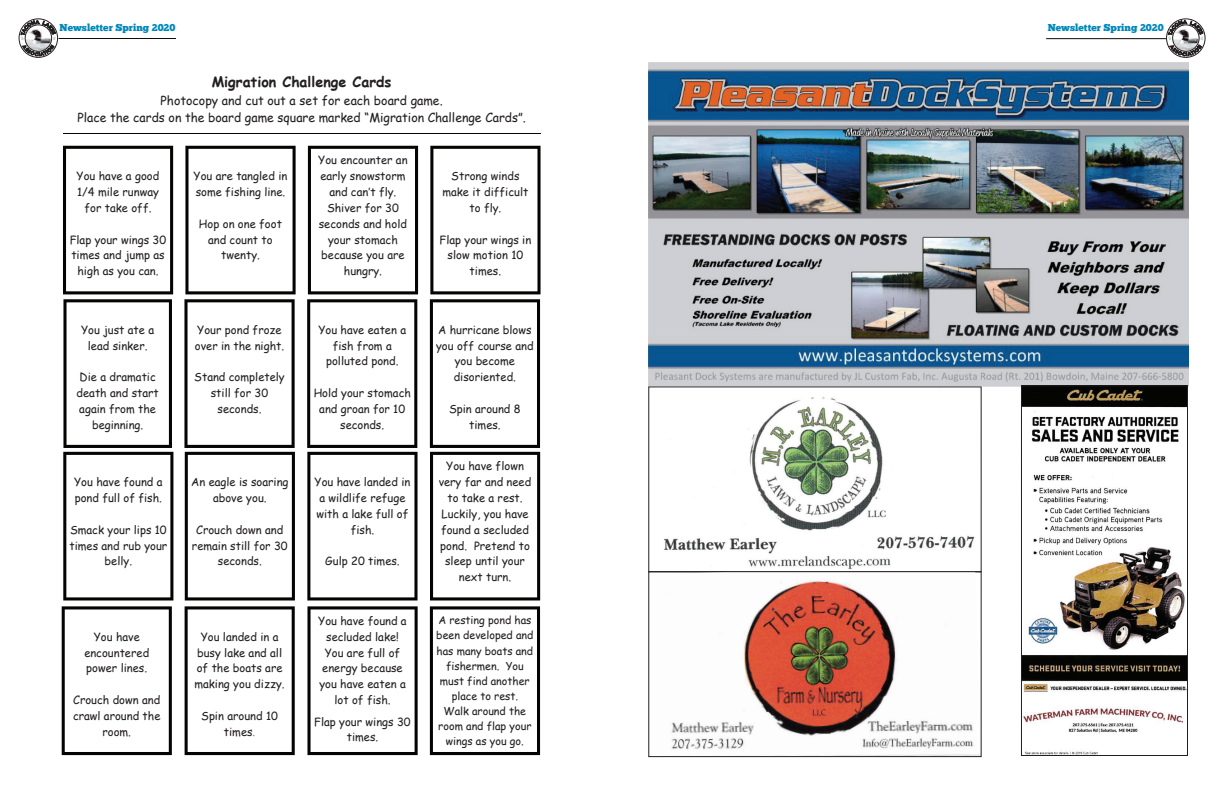
<style>
.page{position:relative;width:1224px;height:792px;background:#fff}
.page>*{position:absolute;margin:0;border:0;box-sizing:border-box;transform-origin:0 0}
.t1{font:700 14.4px "Comic Sans MS";color:#231f20}
.t2{font:12.4px/17.3px "Comic Sans MS";color:#231f20;text-align:center}
.t3{font:11.3px/15.8px "Comic Sans MS";color:#231f20;text-align:center}
.t4{font:10.8px/15.1px "Comic Sans MS";color:#231f20;text-align:center}
.t5{font:10px "Chunk Five";letter-spacing:.005em;color:#0088ba}
.s1{font-family:"Times New Roman"}
</style>
<div class="page">
<div style="left:19px;top:19px;width:39px;height:39px;border:1px solid #231f20;border-radius:50%"></div>
<hr style="left:59px;top:38px;width:117px;height:1px;background:#0c0c09">
<div style="left:1166px;top:19px;width:39px;height:39px;border:1px solid #231f20;border-radius:50%"></div>
<hr style="left:1046px;top:38px;width:120px;height:1px;background:#0c0c09">
<img style="left:648px;top:62px;width:540px;height:325px">
<hr style="left:63px;top:133px;width:477px;height:1px;background:#040503">
<svg style="left:184px;top:146px;width:112px;height:609px"></svg>
<svg style="left:62px;top:146px;width:111px;height:609px"></svg>
<svg style="left:307px;top:146px;width:111px;height:609px"></svg>
<svg style="left:430px;top:146px;width:111px;height:609px"></svg>
<img style="left:664px;top:397px;width:316px;height:358px">
<div style="left:648px;top:571px;width:334px;height:186px;border:1px solid #231f20"></div>
<img style="left:1023px;top:387px;width:163px;height:367px">
<div style="left:1021px;top:385px;width:167px;height:371px;border:1px solid #231f20"></div>
<svg style="left:20px;top:20px;width:36px;height:36px"></svg>
<svg style="left:1168px;top:20px;width:36px;height:36px"></svg>
<p class="t5" style="left:60px;top:21px;width:117px">Newsletter Spring 2020</p>
<p class="t5" style="left:1048px;top:22px;width:117px">Newsletter Spring 2020</p>
<p class="t1" style="left:212px;top:71px;width:181px">Migration Challenge Cards</p>
<p class="t2" style="left:77px;top:92px;width:450px">Photocopy and cut out a set for each board game.<br>Place the cards on the board game square marked “Migration Challenge Cards”.</p>
<p class="t3" style="left:77px;top:168px;width:84px">You have a good<br>1/4 mile runway for take off.</p>
<p class="t3" style="left:70px;top:231px;width:98px">Flap your wings 30 times and jump as high as you can.</p>
<p class="t3" style="left:81px;top:321px;width:74px">You just ate a lead sinker.</p>
<p class="t3" style="left:77px;top:369px;width:84px">Die a dramatic death and start again from the beginning.</p>
<p class="t3" style="left:74px;top:474px;width:90px;text-align:left">You have found a pond full of fish.</p>
<p class="t3" style="left:69px;top:521px;width:99px">Smack your lips 10 times and rub your belly.</p>
<p class="t3" style="left:194px;top:168px;width:95px;text-align:left">You are tangled in some fishing line.</p>
<p class="t3" style="left:199px;top:215px;width:85px">Hop on one foot and count to twenty.</p>
<p class="t3" style="left:195px;top:321px;width:91px;text-align:left">Your pond froze over in the night.</p>
<p class="t3" style="left:194px;top:369px;width:92px">Stand completely still for 30 seconds.</p>
<p class="t3" style="left:191px;top:474px;width:99px">An eagle is soaring above you.</p>
<p class="t3" style="left:192px;top:521px;width:97px">Crouch down and remain still for 30 seconds.</p>
<p class="t3" style="left:84px;top:628px;width:66px">You have encountered power lines.</p>
<p class="t3" style="left:73px;top:692px;width:89px">Crouch down and crawl around the room.</p>
<p class="t3" style="left:195px;top:628px;width:92px">You landed in a busy lake and all of the boats are making you dizzy.</p>
<p class="t3" style="left:201px;top:708px;width:78px">Spin around 10 times<span class="s1">.</span></p>
<p class="t3" style="left:318px;top:152px;width:91px">You encounter an early snowstorm and can’t fly.<br>Shiver for 30 seconds and hold your stomach because you are hungry.</p>
<p class="t3" style="left:318px;top:321px;width:89px">You have eaten a fish from a polluted pond.</p>
<p class="t3" style="left:314px;top:385px;width:99px">Hold your stomach and groan for 10 seconds.</p>
<p class="t3" style="left:315px;top:474px;width:97px">You have landed in a wildlife refuge with a lake full of fish.</p>
<p class="t3" style="left:325px;top:553px;width:76px">Gulp 20 times.</p>
<p class="t3" style="left:318px;top:613px;width:90px">You have found a secluded lake!<br>You are full of energy because you have eaten a lot of fish.</p>
<p class="t3" style="left:314px;top:713px;width:98px">Flap your wings 30 times.</p>
<p class="t3" style="left:442px;top:168px;width:87px">Strong winds make it difficult to fly.</p>
<p class="t3" style="left:440px;top:231px;width:93px">Flap your wings in slow motion 10 times.</p>
<p class="t3" style="left:436px;top:321px;width:99px">A hurricane blows you off course and you become disoriented.</p>
<p class="t3" style="left:449px;top:400px;width:73px">Spin around 8 times.</p>
<p class="t3" style="left:439px;top:458px;width:94px">You have flown very far and need to take a rest.<br>Luckily, you have found a secluded pond. Pretend to sleep until your next turn.</p>
<p class="t4" style="left:436px;top:613px;width:99px">A resting pond has been developed and has many boats and fishermen. You must find another place to rest.<br>Walk around the room and flap your wings as you go.</p>
</div>
